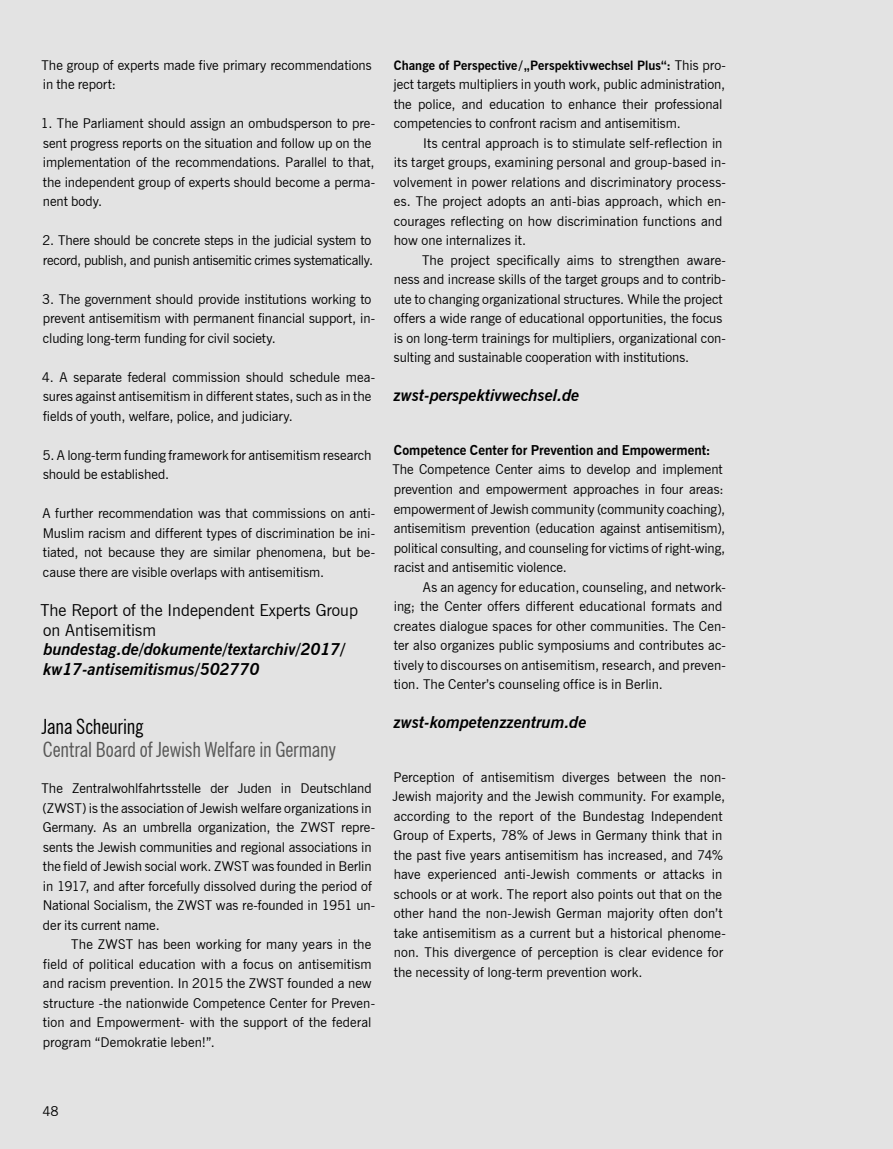
<style>
.page{position:relative;width:893px;height:1149px;background:#fff}
.page>*{position:absolute;margin:0;border:0;box-sizing:border-box;transform-origin:0 0}
.t1{font:condensed 21px "News Gothic BT";letter-spacing:-.005em;color:#575756}
.t2{font:condensed 21px "News Gothic BT";letter-spacing:-.01em;color:#000}
.t3{font:italic 700 16.5px/19.5px "News Gothic BT";color:#000}
.t4{font:16.5px/19.5px "News Gothic BT";color:#000}
.t5{font:13.5px/19.5px "News Gothic BT";color:#000}
.t6{font:13.5px/19.5px "News Gothic BT";letter-spacing:-.02em;color:#000}
.t7{font:700 13.5px "News Gothic BT";letter-spacing:.005em;color:#000}
.t8{font:700 12.75px "News Gothic BT";letter-spacing:.005em;color:#000}
.s1{font-weight:400;font-size:13.5px}
</style>
<div class="page">
<div style="left:0;top:0;width:893px;height:1148px;background:#e3e3e3"></div>
<p class="t5" style="left:42px;top:55px;width:332px">The group of experts made five primary recommendations in the report:</p>
<p class="t5" style="left:41px;top:113px;width:336px">1. The Parliament should assign an ombudsperson to pre&shy;sent progress reports on the situation and follow up on the implementation of the recommendations. Parallel to that, the independent group of experts should become a perma&shy;nent body.</p>
<p class="t6" style="left:42px;top:230px;width:332px">2. There should be concrete steps in the judicial system to record, publish, and punish antisemitic crimes systematically.</p>
<p class="t5" style="left:42px;top:289px;width:334px">3. The government should provide institutions working to prevent antisemitism with permanent financial support, in&shy;cluding long-term funding for civil society.</p>
<p class="t5" style="left:42px;top:367px;width:335px">4. A separate federal commission should schedule mea&shy;sures against antisemitism in different states, such as in the fields of youth, welfare, police, and judiciary.</p>
<p class="t5" style="left:42px;top:445px;width:331px">5. A long-term funding framework for antisemitism research should be established.</p>
<p class="t5" style="left:42px;top:503px;width:334px;text-align:justify">A further recommendation was that commissions on anti-Muslim racism and different types of discrimination be ini&shy;tiated, not because they are similar phenomena, but be&shy;cause there are visible overlaps with antisemitism.</p>
<p class="t4" style="left:40px;top:600px;width:319px">The Report of the Independent Experts Group on Antisemitism</p>
<p class="t3" style="left:44px;top:639px;width:303px">bundestag.de/dokumente/textarchiv/2017/ kw17-antisemitismus/502770</p>
<h1 class="t2" style="left:42px;top:713px;width:103px">Jana Scheuring</h1>
<h1 class="t1" style="left:43px;top:736px;width:295px">Central Board of Jewish Welfare in Germany</h1>
<p class="t5" style="left:42px;top:778px;width:335px">The Zentralwohlfahrtsstelle der Juden in Deutschland (ZWST) is the association of Jewish welfare organizations in Germany. As an umbrella organization, the ZWST repre&shy;sents the Jewish communities and regional associations in the field of Jewish social work. ZWST was founded in Berlin in 1917, and after forcefully dissolved during the period of National Socialism, the ZWST was re-founded in 1951 un&shy;der its current name.</p>
<p class="t5" style="left:43px;top:934px;width:334px;text-indent:28px">The ZWST has been working for many years in the field of political education with a focus on antisemitism and racism prevention. In 2015 the ZWST founded a new structure -the nationwide Competence Center for Preven&shy;tion and Empowerment- with the support of the federal program “Demokratie leben!”.</p>
<p class="t8" style="left:394px;top:57px;width:334px">Change of Perspective / „Perspektivwechsel Plus“: <span class="s1">This pro-</span></p>
<p class="t5" style="left:394px;top:74px;width:333px">ject targets multipliers in youth work, public administration, the police, and education to enhance their professional competencies to confront racism and antisemitism.</p>
<p class="t5" style="left:394px;top:133px;width:334px;text-indent:30px">Its central approach is to stimulate self-reflection in its target groups, examining personal and group-based in&shy;volvement in power relations and discriminatory process&shy;es. The project adopts an anti-bias approach, which en&shy;courages reflecting on how discrimination functions and how one internalizes it.</p>
<p class="t5" style="left:394px;top:250px;width:334px;text-indent:28px">The project specifically aims to strengthen aware&shy;ness and increase skills of the target groups and to contrib&shy;ute to changing organizational structures. While the project offers a wide range of educational opportunities, the focus is on long-term trainings for multipliers, organizational con&shy;sulting and sustainable cooperation with institutions.</p>
<p class="t3" style="left:394px;top:385px;width:187px">zwst-perspektivwechsel.de</p>
<p class="t7" style="left:394px;top:442px;width:318px">Competence Center for Prevention and Empowerment:</p>
<p class="t5" style="left:392px;top:459px;width:334px">The Competence Center aims to develop and implement prevention and empowerment approaches in four areas: empowerment of Jewish community (community coaching), antisemitism prevention (education against antisemitism), political consulting, and counseling for victims of right-wing, racist and antisemitic violence.</p>
<p class="t5" style="left:394px;top:576px;width:334px;text-indent:29px">As an agency for education, counseling, and network&shy;ing; the Center offers different educational formats and creates dialogue spaces for other communities. The Cen&shy;ter also organizes public symposiums and contributes ac&shy;tively to discourses on antisemitism, research, and preven&shy;tion. The Center’s counseling office is in Berlin.</p>
<p class="t3" style="left:394px;top:712px;width:194px">zwst-kompetenzzentrum.de</p>
<p class="t5" style="left:392px;top:766px;width:335px">Perception of antisemitism diverges between the non-Jewish majority and the Jewish community. For example, according to the report of the Bundestag Independent Group of Experts, 78% of Jews in Germany think that in the past five years antisemitism has increased, and 74% have experienced anti-Jewish comments or attacks in schools or at work. The report also points out that on the other hand the non-Jewish German majority often don’t take antisemitism as a current but a historical phenome&shy;non. This divergence of perception is clear evidence for the necessity of long-term prevention work.</p>
<p class="t5" style="left:43px;top:1100px;width:18px">48</p>
</div>
